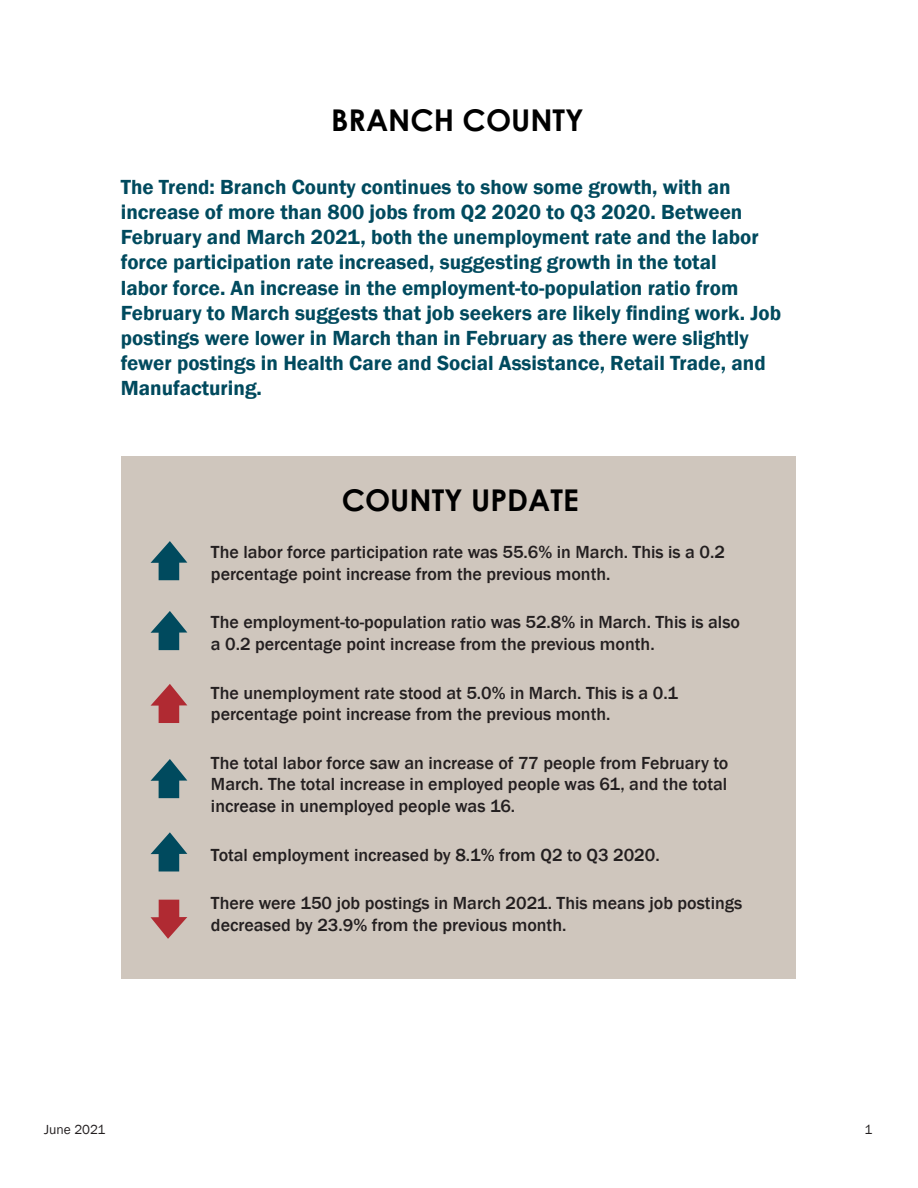
<style>
.page{position:relative;width:918px;height:1188px;background:#fff}
.page>*{position:absolute;margin:0;border:0;box-sizing:border-box;transform-origin:0 0}
.COUNTY{font:700 30px "Century Gothic";color:#000}
.The_Trend_bold{font:600 21px/25.2px "Franklin Gothic";color:#004a5e}
.tan_box_descriptions{font:500 18px/21.6px "Franklin Gothic";color:#231f20}
.t1{font:13.5px "Franklin Gothic";color:#231f20}
</style>
<div class="page">
<div style="left:121px;top:456px;width:675px;height:522px;background:#cfc6bd"></div>
<svg style="left:151px;top:832px;width:36px;height:40px"></svg>
<svg style="left:151px;top:900px;width:36px;height:39px"></svg>
<svg style="left:151px;top:541px;width:36px;height:39px"></svg>
<svg style="left:151px;top:611px;width:36px;height:39px"></svg>
<svg style="left:151px;top:684px;width:36px;height:39px"></svg>
<svg style="left:151px;top:759px;width:36px;height:39px"></svg>
<p class="COUNTY" style="left:331px;top:97px;width:254px">BRANCH COUNTY</p>
<p class="The_Trend_bold" style="left:121px;top:174px;width:662px">The Trend: Branch County continues to show some growth, with an increase of more than 800 jobs from Q2 2020 to Q3 2020. Between February and March 2021, both the unemployment rate and the labor force participation rate increased, suggesting growth in the total<br>labor force. An increase in the employment-to-population ratio from February to March suggests that job seekers are likely finding work. Job postings were lower in March than in February as there were slightly fewer postings in Health Care and Social Assistance, Retail Trade, and Manufacturing.</p>
<p class="COUNTY" style="left:342px;top:477px;width:239px">COUNTY UPDATE</p>
<p class="tan_box_descriptions" style="left:211px;top:542px;width:515px">The labor force participation rate was 55.6% in March. This is a 0.2 percentage point increase from the previous month.</p>
<p class="tan_box_descriptions" style="left:211px;top:612px;width:531px">The employment-to-population ratio was 52.8% in March. This is also a 0.2 percentage point increase from the previous month.</p>
<p class="tan_box_descriptions" style="left:211px;top:682px;width:469px">The unemployment rate stood at 5.0% in March. This is a 0.1 percentage point increase from the previous month.</p>
<p class="tan_box_descriptions" style="left:211px;top:752px;width:519px;text-align:justify">The total labor force saw an increase of 77 people from February to March. The total increase in employed people was 61, and the total increase in unemployed people was 16.</p>
<p class="tan_box_descriptions" style="left:211px;top:844px;width:450px">Total employment increased by 8.1% from Q2 to Q3 2020.</p>
<p class="tan_box_descriptions" style="left:211px;top:893px;width:533px">There were 150 job postings in March 2021. This means job postings decreased by 23.9% from the previous month.</p>
<p class="t1" style="left:44px;top:1122px;width:63px">June 2021</p>
<p class="t1" style="left:864px;top:1122px;width:9px">1</p>
</div>
